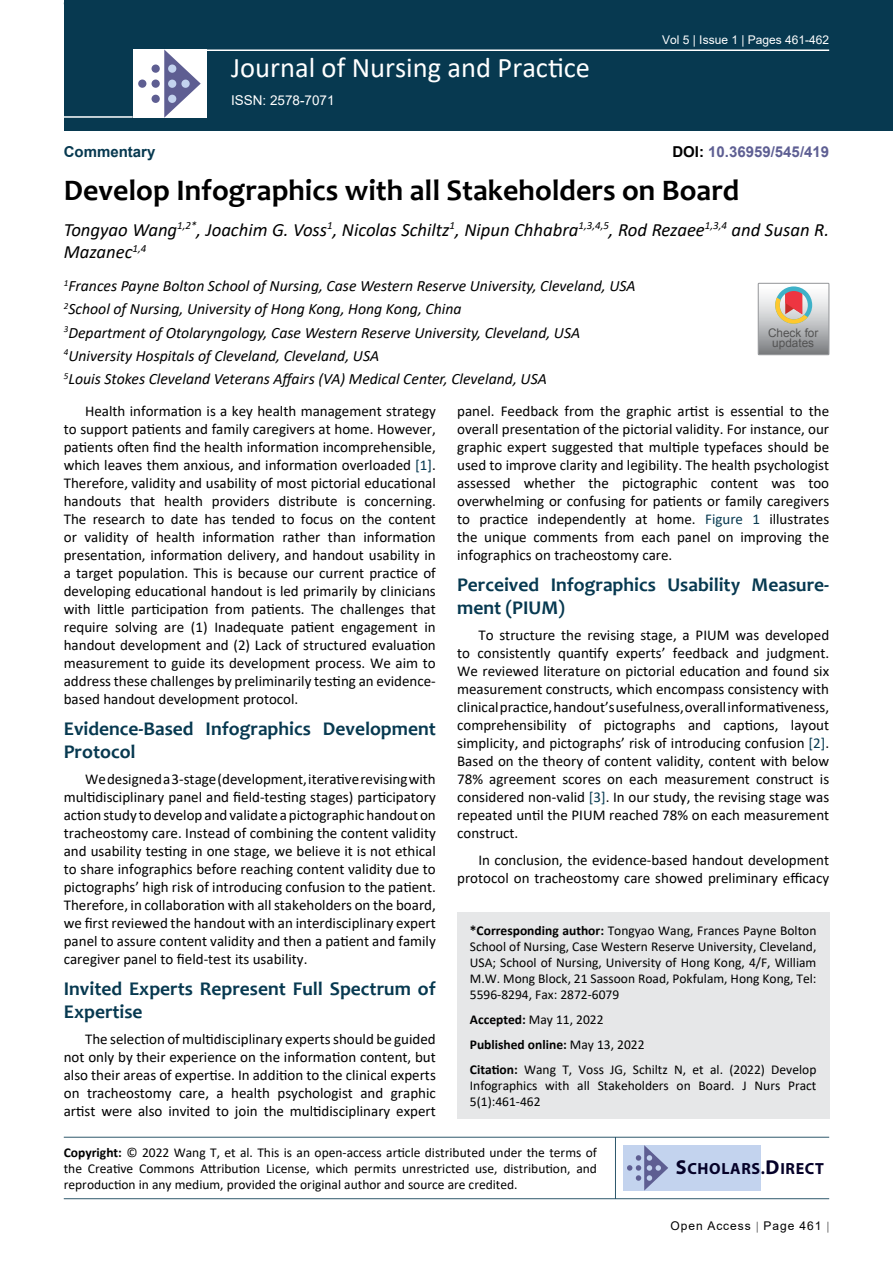
<style>
.page{position:relative;width:893px;height:1263px;background:#fff}
.page>*{position:absolute;margin:0;border:0;box-sizing:border-box;transform-origin:0 0}
.t1{font:700 30px "Candara";color:#000}
.t2{font:28.5px "Calibri";color:#fff}
.t3{font:700 19.5px/22.5px "Candara";color:#073950}
.t4{font:italic 18.75px/22.5px "Calibri";color:#000}
.t5{font:700 16.2px "Myriad Pro";letter-spacing:.04em;color:#050128}
.t6{font:italic 15.75px/23.1px "Calibri";color:#000}
.t7{font:15px/18px "Calibri";color:#000;text-align:justify}
.t8{font:700 15px "Arial";color:#5e5f93}
.t9{font:700 15px "Arial";color:#073950}
.t10{font:13.5px/16.2px "Calibri";color:#000;text-align:justify}
.t11{font:13.5px "Arial";color:#fff}
.t12{font:12px "Arial";color:#fff}
.t13{font:12px "Arial";letter-spacing:.08em;color:#000}
.t14{font:11.85px/10.2px "Arial";color:#535353;text-align:center}
.s1{color:#000}
.s2{color:#073950}
.s3{font-weight:700}
.s4{font-size:20.25px}
</style>
<div class="page">
<div style="left:64px;top:0;width:829px;height:131px;background:#073950"></div>
<hr style="left:64px;top:1137px;width:765px;height:1px;background:#073950">
<hr style="left:64px;top:1198px;width:765px;height:1px;background:#073950">
<hr style="left:615px;top:1137px;width:1px;height:62px;background:#073950">
<hr style="left:204px;top:49px;width:625px;height:2px;background:#fff">
<hr style="left:64px;top:116px;width:69px;height:2px;background:#fff">
<div style="left:133px;top:49px;width:74px;height:69px;background:#fff"></div>
<svg style="left:164px;top:49px;width:37px;height:69px"></svg>
<div style="left:152px;top:65px;width:8px;height:8px;background:#5e5e92;border-radius:50%"></div>
<div style="left:138px;top:80px;width:8px;height:8px;background:#5e5e92;border-radius:50%"></div>
<div style="left:152px;top:80px;width:8px;height:8px;background:#5e5e92;border-radius:50%"></div>
<div style="left:168px;top:80px;width:8px;height:8px;background:#c3d3ee;border-radius:50%"></div>
<div style="left:181px;top:80px;width:9px;height:8px;background:#c3d3ee;border-radius:50%"></div>
<div style="left:168px;top:95px;width:8px;height:8px;background:#c3d3ee;border-radius:50%"></div>
<div style="left:168px;top:65px;width:8px;height:8px;background:#c3d3ee;border-radius:50%"></div>
<div style="left:152px;top:95px;width:8px;height:8px;background:#5e5e92;border-radius:50%"></div>
<div style="left:623px;top:1145px;width:138px;height:45px;background:#c3d3ee"></div>
<svg style="left:627px;top:1145px;width:41px;height:45px"></svg>
<div style="left:457px;top:912px;width:372px;height:207px;background:#e6e7e8"></div>
<svg style="left:758px;top:283px;width:71px;height:72px;background:#bdb6b3"></svg>
<p class="t9" style="left:64px;top:141px;width:93px">Commentary</p>
<h2 class="t2" style="left:231px;top:48px;width:361px">Journal of Nursing and Practice</h2>
<p class="t11" style="left:231px;top:91px;width:105px">ISSN: 2578-7071</p>
<p class="t12" style="left:662px;top:31px;width:169px">Vol 5 | Issue 1 | Pages 461-462</p>
<p class="t8" style="left:672px;top:141px;width:158px"><span class="s1">DOI:</span> 10.36959/545/419</p>
<h1 class="t1" style="left:64px;top:172px;width:677px">Develop Infographics with all Stakeholders on Board</h1>
<p class="t4" style="left:64px;top:217px;width:767px">Tongyao Wang<sup>1,2*</sup>, Joachim G. Voss<sup>1</sup>, Nicolas Schiltz<sup>1</sup>, Nipun Chhabra<sup>1,3,4,5</sup>, Rod Rezaee<sup>1,3,4</sup> and Susan R.<br>Mazanec<sup>1,4</sup></p>
<p class="t6" style="left:64px;top:274px;width:573px"><sup>1</sup>Frances Payne Bolton School of Nursing, Case Western Reserve University, Cleveland, USA <sup>2</sup>School of Nursing, University of Hong Kong, Hong Kong, China<br><sup>3</sup>Department of Otolaryngology, Case Western Reserve University, Cleveland, USA <sup>4</sup>University Hospitals of Cleveland, Cleveland, USA<br><sup>5</sup>Louis Stokes Cleveland Veterans Affairs (VA) Medical Center, Cleveland, USA</p>
<p class="t7" style="left:64px;top:402px;width:374px;text-indent:21px">Health information is a key health management strategy to support patients and family caregivers at home. However, patients often find the health information incomprehensible, which leaves them anxious, and information overloaded <span class="s2">[1]</span>.<br>Therefore, validity and usability of most pictorial educational handouts that health providers distribute is concerning.<br>The research to date has tended to focus on the content or validity of health information rather than information presentation, information delivery, and handout usability in a target population. This is because our current practice of developing educational handout is led primarily by clinicians with little participation from patients. The challenges that require solving are (1) Inadequate patient engagement in handout development and (2) Lack of structured evaluation measurement to guide its development process. We aim to address these challenges by preliminarily testing an evidence&shy;based handout development protocol.</p>
<h3 class="t3" style="left:64px;top:718px;width:374px">Evidence-Based Infographics Development<br>Protocol</h3>
<p class="t7" style="left:64px;top:770px;width:374px;text-indent:21px">We designed a 3-stage (development, iterative revising with multidisciplinary panel and field-testing stages) participatory action study to develop and validate a pictographic handout on tracheostomy care. Instead of combining the content validity and usability testing in one stage, we believe it is not ethical to share infographics before reaching content validity due to pictographs’ high risk of introducing confusion to the patient.<br>Therefore, in collaboration with all stakeholders on the board, we first reviewed the handout with an interdisciplinary expert panel to assure content validity and then a patient and family caregiver panel to field-test its usability.</p>
<h3 class="t3" style="left:64px;top:978px;width:374px">Invited Experts Represent Full Spectrum of<br>Expertise</h3>
<p class="t7" style="left:64px;top:1030px;width:374px;text-indent:21px">The selection of multidisciplinary experts should be guided not only by their experience on the information content, but also their areas of expertise. In addition to the clinical experts on tracheostomy care, a health psychologist and graphic artist were also invited to join the multidisciplinary expert</p>
<p class="t14" style="left:768px;top:327px;width:52px">Check for updates</p>
<p class="t7" style="left:457px;top:402px;width:374px">panel. Feedback from the graphic artist is essential to the overall presentation of the pictorial validity. For instance, our graphic expert suggested that multiple typefaces should be used to improve clarity and legibility. The health psychologist assessed whether the pictographic content was too overwhelming or confusing for patients or family caregivers to practice independently at home. <span class="s2">Figure 1</span> illustrates the unique comments from each panel on improving the infographics on tracheostomy care.</p>
<h3 class="t3" style="left:457px;top:574px;width:374px">Perceived Infographics Usability Measure&shy;ment (PIUM)</h3>
<p class="t7" style="left:457px;top:626px;width:374px;text-indent:21px">To structure the revising stage, a PIUM was developed to consistently quantify experts’ feedback and judgment.<br>We reviewed literature on pictorial education and found six measurement constructs, which encompass consistency with clinical practice, handout’s usefulness, overall informativeness, comprehensibility of pictographs and captions, layout simplicity, and pictographs’ risk of introducing confusion <span class="s2">[2]</span>.<br>Based on the theory of content validity, content with below 78% agreement scores on each measurement construct is considered non-valid <span class="s2">[3]</span>. In our study, the revising stage was repeated until the PIUM reached 78% on each measurement construct.</p>
<p class="t7" style="left:457px;top:850px;width:374px;text-align:right">In conclusion, the evidence-based handout development protocol on tracheostomy care showed preliminary efficacy</p>
<p class="t10" style="left:470px;top:922px;width:348px"><span class="s3">*Corresponding author:</span> Tongyao Wang, Frances Payne Bolton School of Nursing, Case Western Reserve University, Cleveland, USA; School of Nursing, University of Hong Kong, 4/F, William M.W. Mong Block, 21 Sassoon Road, Pokfulam, Hong Kong, Tel:<br>5596-8294, Fax: 2872-6079</p>
<p class="t10" style="left:470px;top:1007px;width:348px;line-height:24.8px;text-align:left"><span class="s3">Accepted:</span> May 11, 2022<br><span class="s3">Published online:</span> May 13, 2022<br><span class="s3">Citation:</span> Wang T, Voss JG, Schiltz N, et al. (2022) Develop</p>
<p class="t10" style="left:470px;top:1077px;width:348px">Infographics with all Stakeholders on Board. J Nurs Pract<br>5(1):461-462</p>
<p class="t10" style="left:64px;top:1144px;width:535px"><span class="s3">Copyright:</span> © 2022 Wang T, et al. This is an open-access article distributed under the terms of the Creative Commons Attribution License, which permits unrestricted use, distribution, and reproduction in any medium, provided the original author and source are credited.</p>
<p class="t5" style="left:676px;top:1158px;width:150px"><span class="s4">S</span>CHOLARS.<span class="s4">D</span>IRECT</p>
<p class="t13" style="left:670px;top:1217px;width:152px">Open Access Page 461</p>
</div>
